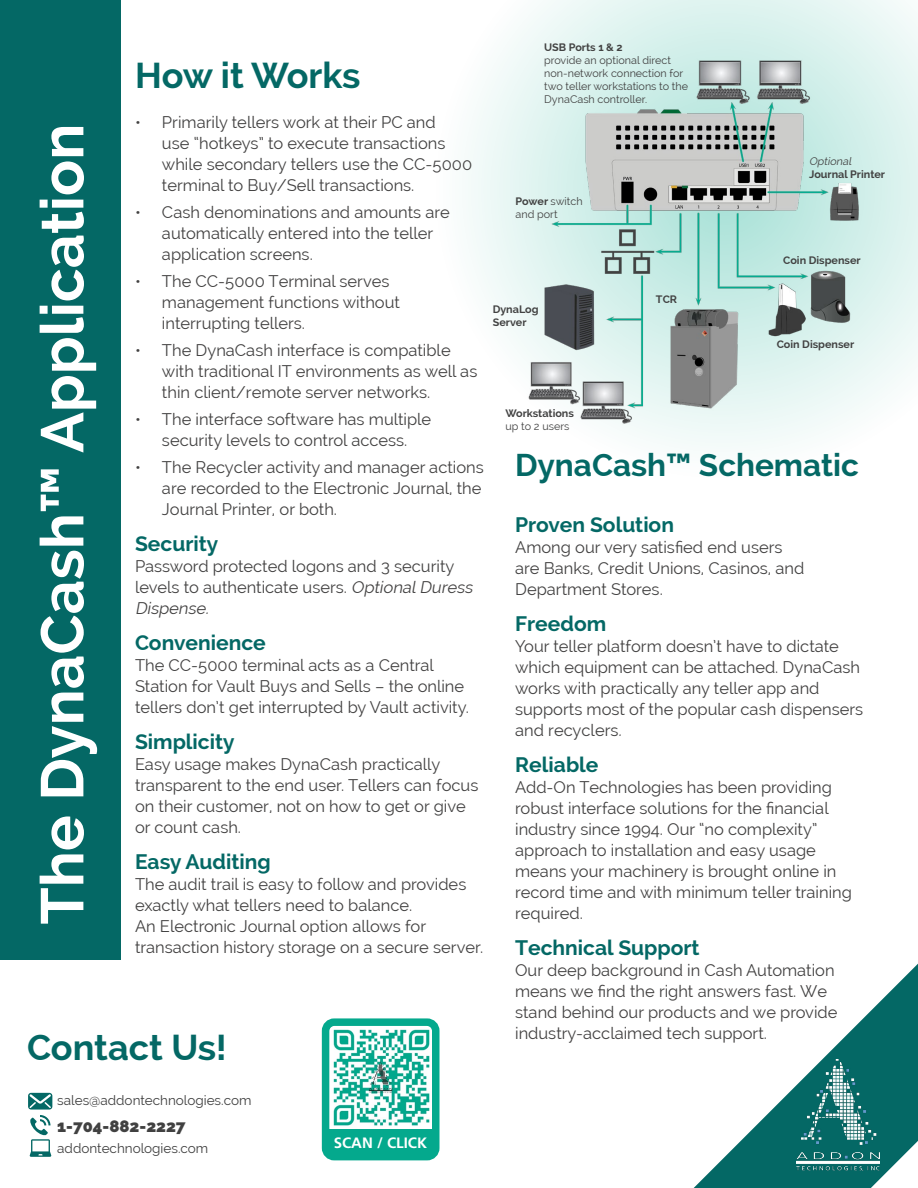
<style>
.page{position:relative;width:918px;height:1188px;background:#fff}
.page>*{position:absolute;margin:0;border:0;box-sizing:border-box;transform-origin:0 0}
.t1{font:700 60px "Raleway";color:#fff}
.t2{font:700 36px "Raleway";color:#046865}
.t3{font:700 31.5px "Raleway";color:#046865}
.t4{font:700 21px "Raleway";color:#046865}
.t5{font:16.5px/21px "Raleway";color:#424141}
.t6{font:900 16.5px "Raleway";color:#414141}
.t7{font:700 15px "Frutiger";color:#fff}
.t8{font:13.5px "Raleway";color:#414141}
.t9{font:10.8px/12.9px "Raleway";color:#424242}
.t10{font:700 10.8px/12.9px "Raleway";color:#424242}
.t11{font:italic 10.8px "Raleway";color:#424242}
.s1{font-style:italic}
.s2{font-weight:700}
</style>
<div class="page">
<svg style="left:468px;top:0;width:450px;height:447px"></svg>
<div style="left:0;top:0;width:121px;height:959px;background:#046865"></div>
<svg style="left:28px;top:1093px;width:24px;height:64px"></svg>
<svg style="left:694px;top:964px;width:224px;height:224px"></svg>
<img style="left:797px;top:1059px;width:83px;height:111px">
<img style="left:333px;top:1027px;width:98px;height:99px">
<div style="left:327px;top:1129px;width:107px;height:26px;background:#04a98d"></div>
<div style="left:322px;top:1018px;width:118px;height:142px;border:8px solid #04a98d;border-radius:9px"></div>
<img style="left:512px;top:45px;width:362px;height:395px">
<h2 class="t2" style="left:135px;top:55px;width:227px">How it Works</h2>
<h1 class="t1" style="left:28px;top:924px;width:802px;rotate:-90deg">The DynaCash™ Application</h1>
<p class="t5" style="left:162px;top:111px;width:312px;text-indent:-27px">• Primarily tellers work at their PC and<br>use “hotkeys” to execute transactions while secondary tellers use the CC-5000 terminal to Buy/Sell transactions.</p>
<p class="t5" style="left:162px;top:201px;width:289px;text-indent:-27px">• Cash denominations and amounts are automatically entered into the teller application screens.</p>
<p class="t5" style="left:162px;top:270px;width:239px;text-indent:-27px">• The CC-5000 Terminal serves management functions without interrupting tellers.</p>
<p class="t5" style="left:162px;top:339px;width:317px;text-indent:-27px">• The DynaCash interface is compatible with traditional IT environments as well as thin client/remote server networks.</p>
<p class="t5" style="left:135px;top:408px;width:298px;text-align:center">• The interface software has multiple security levels to control access.</p>
<p class="t5" style="left:162px;top:456px;width:323px;text-indent:-27px">• The Recycler activity and manager actions are recorded to the Electronic Journal, the<br>Journal Printer, or both.</p>
<p class="t4" style="left:135px;top:531px;width:85px">Security</p>
<p class="t5" style="left:135px;top:555px;width:342px">Password protected logons and 3 security levels to authenticate users. <span class="s1">OptionalDuress<br>Dispense.</span></p>
<p class="t4" style="left:135px;top:630px;width:132px">Convenience</p>
<p class="t5" style="left:135px;top:654px;width:336px">The CC-5000 terminal acts as a Central<br>Station for Vault Buys and Sells – the online tellers don’t get interrupted by Vault activity.</p>
<p class="t4" style="left:135px;top:729px;width:101px">Simplicity</p>
<p class="t5" style="left:135px;top:753px;width:345px">Easy usage makes DynaCash practically transparent to the end user. Tellers can focus on their customer, not on how to get or give or count cash.</p>
<p class="t4" style="left:135px;top:849px;width:137px">Easy Auditing</p>
<p class="t5" style="left:135px;top:873px;width:350px">The audit trail is easy to follow and provides exactly what tellers need to balance.<br>An Electronic Journal option allows for transaction history storage on a secure server.</p>
<h2 class="t2" style="left:27px;top:1027px;width:201px">Contact Us!</h2>
<p class="t10" style="left:544px;top:41px;width:80px">USB Ports 1 &amp; 2</p>
<p class="t9" style="left:544px;top:54px;width:145px">provide an optional direct non-network connection for two teller workstations to the<br>DynaCash controller.</p>
<p class="t9" style="left:516px;top:195px;width:69px"><span class="s2">Power</span> switch and port</p>
<p class="t10" style="left:493px;top:303px;width:47px">DynaLog<br>Server</p>
<p class="t10" style="left:505px;top:407px;width:70px">Workstations</p>
<p class="t9" style="left:505px;top:420px;width:66px">up to 2 users</p>
<p class="t10" style="left:656px;top:293px;width:23px">TCR</p>
<p class="t11" style="left:809px;top:155px;width:46px">Optional</p>
<p class="t10" style="left:809px;top:168px;width:78px">Journal Printer</p>
<p class="t10" style="left:783px;top:254px;width:79px">Coin Dispenser</p>
<p class="t10" style="left:777px;top:338px;width:79px">Coin Dispenser</p>
<h3 class="t3" style="left:515px;top:447px;width:345px">DynaCash™ Schematic</h3>
<p class="t4" style="left:515px;top:512px;width:160px">Proven Solution</p>
<p class="t5" style="left:515px;top:536px;width:291px">Among our very satisfied end users are Banks, Credit Unions, Casinos, and<br>Department Stores.</p>
<p class="t4" style="left:515px;top:611px;width:93px">Freedom</p>
<p class="t5" style="left:515px;top:635px;width:350px">Your teller platform doesn’t have to dictate which equipment can be attached. DynaCash works with practically any teller app and supports most of the popular cash dispensers and recyclers<span class="s1">.</span></p>
<p class="t4" style="left:515px;top:752px;width:85px">Reliable</p>
<p class="t5" style="left:515px;top:776px;width:338px">Add-On Technologies has been providing robust interface solutions for the financial industry since 1994. Our “no complexity” approach to installation and easy usage means your machinery is brought online in record time and with minimum teller training required.</p>
<p class="t4" style="left:515px;top:935px;width:186px">Technical Support</p>
<p class="t5" style="left:515px;top:959px;width:324px">Our deep background in Cash Automation means we find the right answers fast. We stand behind our products and we provide industry-acclaimed tech support.</p>
<p class="t8" style="left:57px;top:1092px;width:196px">sales@addontechnologies.com</p>
<p class="t6" style="left:57px;top:1116px;width:130px">1-704-882-2227</p>
<p class="t8" style="left:57px;top:1140px;width:153px">addontechnologies.com</p>
<p class="t7" style="left:334px;top:1134px;width:95px">SCAN / CLICK</p>
</div>
